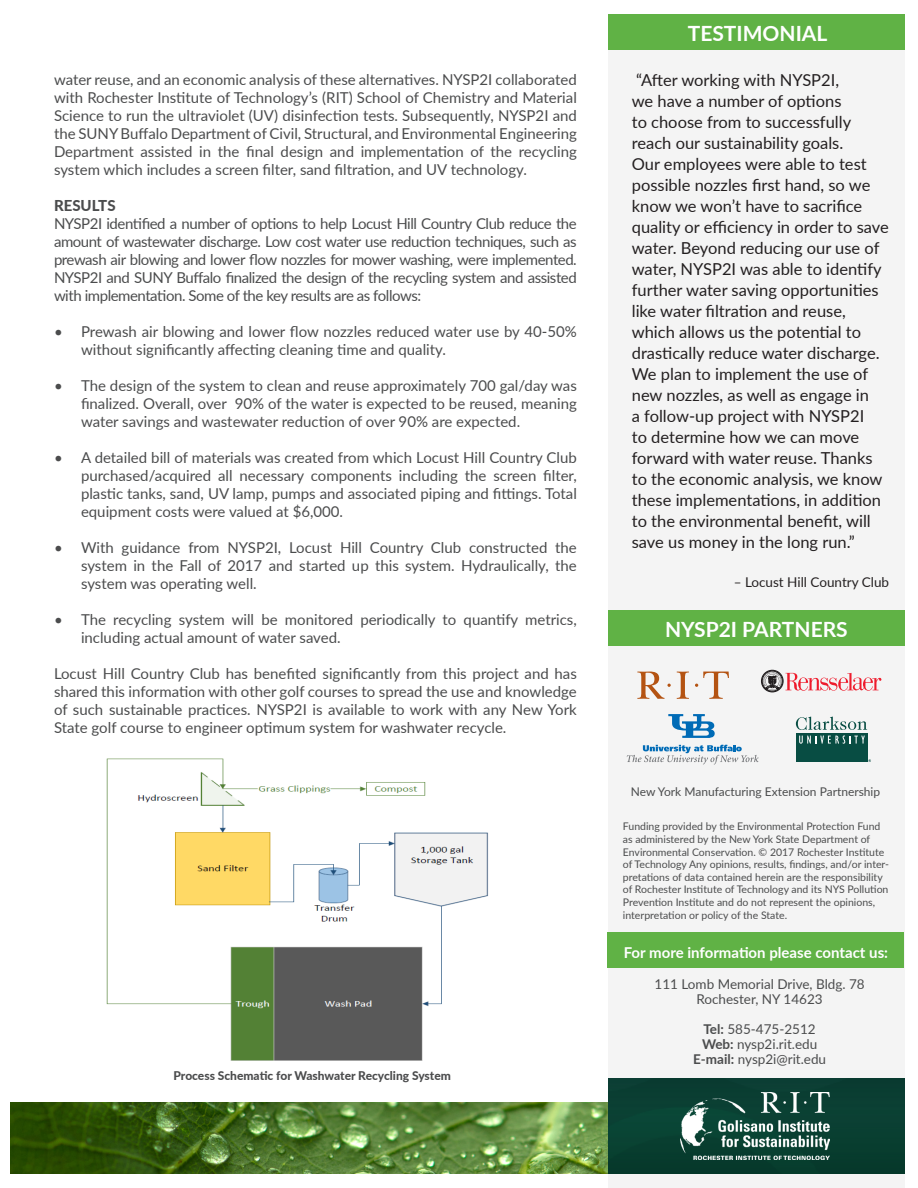
<style>
.page{position:relative;width:918px;height:1188px;background:#fff}
.page>*{position:absolute;margin:0;border:0;box-sizing:border-box;transform-origin:0 0}
.t1{font:700 21px "Lato";color:#fff}
.Testimonial{font:16.5px/21px "Lato";color:#231f20}
.Body_Text{font:15px/18px "Lato";color:#4b4c4d;text-align:justify}
.t2{font:700 15px "Lato";color:#fff}
.Body_Text-2{font:800 15px "Lato";color:#4b4c4d}
.t3{font:13.5px "Lato";color:#4b4c4d}
.Body_Text-3{font:13.5px "Lato";color:#231f20}
.Title_Text{font:800 12px "Lato";color:#4b4c4d}
.t4{font:12px "Lato";color:#4b4c4d}
.t5{font:10.5px/12.6px "Lato";color:#4b4c4d}
.s1{font-weight:700}
</style>
<div class="page">
<div style="left:609px;top:14px;width:296px;height:1174px;background:#f4f4f4"></div>
<div style="left:609px;top:14px;width:296px;height:36px;background:#60b245"></div>
<svg style="left:668px;top:714px;width:47px;height:24px"></svg>
<svg style="left:627px;top:745px;width:132px;height:19px"></svg>
<div style="left:796px;top:734px;width:71px;height:28px;background:#084d43"></div>
<svg style="left:796px;top:717px;width:71px;height:27px"></svg>
<div style="left:761px;top:670px;width:23px;height:22px;border:1px solid #231f20;border-radius:50%"></div>
<div style="left:762px;top:671px;width:21px;height:21px;border:1px solid #231f20;border-radius:50%"></div>
<svg style="left:763px;top:672px;width:118px;height:19px"></svg>
<div style="left:608px;top:610px;width:296px;height:36px;background:#60b245"></div>
<svg style="left:677px;top:672px;width:12px;height:27px"></svg>
<svg style="left:637px;top:672px;width:34px;height:27px"></svg>
<svg style="left:695px;top:672px;width:34px;height:27px"></svg>
<img style="left:11px;top:1103px;width:597px;height:71px">
<div style="left:607px;top:933px;width:296px;height:35px;background:#60b245"></div>
<div style="left:608px;top:1078px;width:296px;height:96px;background:#093d31"></div>
<img style="left:681px;top:1093px;width:148px;height:66px">
<img style="left:106px;top:758px;width:382px;height:303px">
<p class="Body_Text" style="left:54px;top:70px;width:524px">water reuse, and an economic analysis of these alternatives. NYSP2I collaborated with Rochester Institute of Technology’s (RIT) School of Chemistry and Material Science to run the ultraviolet (UV) disinfection tests. Subsequently, NYSP2I and the SUNY Buffalo Department of Civil, Structural, and Environmental Engineering Department assisted in the final design and implementation of the recycling system which includes a screen filter, sand filtration, and UV technology.</p>
<p class="Body_Text-2" style="left:54px;top:194px;width:63px">RESULTS</p>
<p class="Body_Text" style="left:54px;top:214px;width:524px">NYSP2I identified a number of options to help Locust Hill Country Club reduce the amount of wastewater discharge. Low cost water use reduction techniques, such as prewash air blowing and lower flow nozzles for mower washing, were implemented.<br>NYSP2I and SUNY Buffalo finalized the design of the recycling system and assisted with implementation. Some of the key results are as follows:</p>
<p class="Body_Text" style="left:81px;top:322px;width:497px;text-indent:-27px">• Prewash air blowing and lower flow nozzles reduced water use by 40-50% without significantly affecting cleaning time and quality.</p>
<p class="Body_Text" style="left:81px;top:376px;width:497px;text-indent:-27px">• The design of the system to clean and reuse approximately 700 gal/day was finalized. Overall, over 90% of the water is expected to be reused, meaning water savings and wastewater reduction of over 90% are expected.</p>
<p class="Body_Text" style="left:81px;top:448px;width:497px;text-indent:-27px">• A detailed bill of materials was created from which Locust Hill Country Club purchased/acquired all necessary components including the screen filter, plastic tanks, sand, UV lamp, pumps and associated piping and fittings. Total equipment costs were valued at $6,000.</p>
<p class="Body_Text" style="left:81px;top:538px;width:497px;text-indent:-27px">• With guidance from NYSP2I, Locust Hill Country Club constructed the system in the Fall of 2017 and started up this system. Hydraulically, the system was operating well.</p>
<p class="Body_Text" style="left:81px;top:610px;width:497px;text-indent:-27px">• The recycling system will be monitored periodically to quantify metrics, including actual amount of water saved.</p>
<p class="Body_Text" style="left:54px;top:664px;width:524px">Locust Hill Country Club has benefited significantly from this project and has shared this information with other golf courses to spread the use and knowledge of such sustainable practices. NYSP2I is available to work with any New York State golf course to engineer optimum system for washwater recycle.</p>
<p class="Title_Text" style="left:174px;top:1067px;width:279px">Process Schematic for Washwater Recycling System</p>
<p class="t1" style="left:688px;top:18px;width:141px">TESTIMONIAL</p>
<p class="Testimonial" style="left:632px;top:69px;width:259px">“After working with NYSP2I,<br>we have a number of options<br>to choose from to successfully reach our sustainability goals.<br>Our employees were able to test possible nozzles first hand, so we know we won’t have to sacrifice quality or efficiency in order to save water. Beyond reducing our use of water, NYSP2I was able to identify further water saving opportunities like water filtration and reuse, which allows us the potential to drastically reduce water discharge.<br>We plan to implement the use of new nozzles, as well as engage in<br>a follow-up project with NYSP2I<br>to determine how we can move forward with water reuse. Thanks to the economic analysis, we know these implementations, in addition to the environmental benefit, will save us money in the long run.”</p>
<p class="Body_Text-3" style="left:734px;top:572px;width:157px">– Locust Hill Country Club</p>
<p class="t1" style="left:665px;top:614px;width:184px">NYSP2I PARTNERS</p>
<p class="t4" style="left:631px;top:783px;width:251px">New York Manufacturing Extension Partnership</p>
<p class="t5" style="left:623px;top:820px;width:268px">Funding provided by the Environmental Protection Fund as administered by the New York State Department of Environmental Conservation. © 2017 Rochester Institute of Technology Any opinions, results, findings, and/or inter&shy;pretations of data contained herein are the responsibility of Rochester Institute of Technology and its NYS Pollution Prevention Institute and do not represent the opinions, interpretation or policy of the State.</p>
<p class="t2" style="left:624px;top:941px;width:266px">For more information please contact us:</p>
<p class="t3" style="left:655px;top:974px;width:212px">111 Lomb Memorial Drive, Bldg. 78</p>
<p class="t3" style="left:697px;top:989px;width:128px">Rochester, NY 14623</p>
<p class="t3" style="left:704px;top:1019px;width:114px"><span class="s1">Tel:</span> 585-475-2512</p>
<p class="t3" style="left:702px;top:1034px;width:117px"><span class="s1">Web:</span> nysp2i.rit.edu</p>
<p class="t3" style="left:693px;top:1049px;width:135px"><span class="s1">E-mail:</span> nysp2i@rit.edu</p>
</div>
